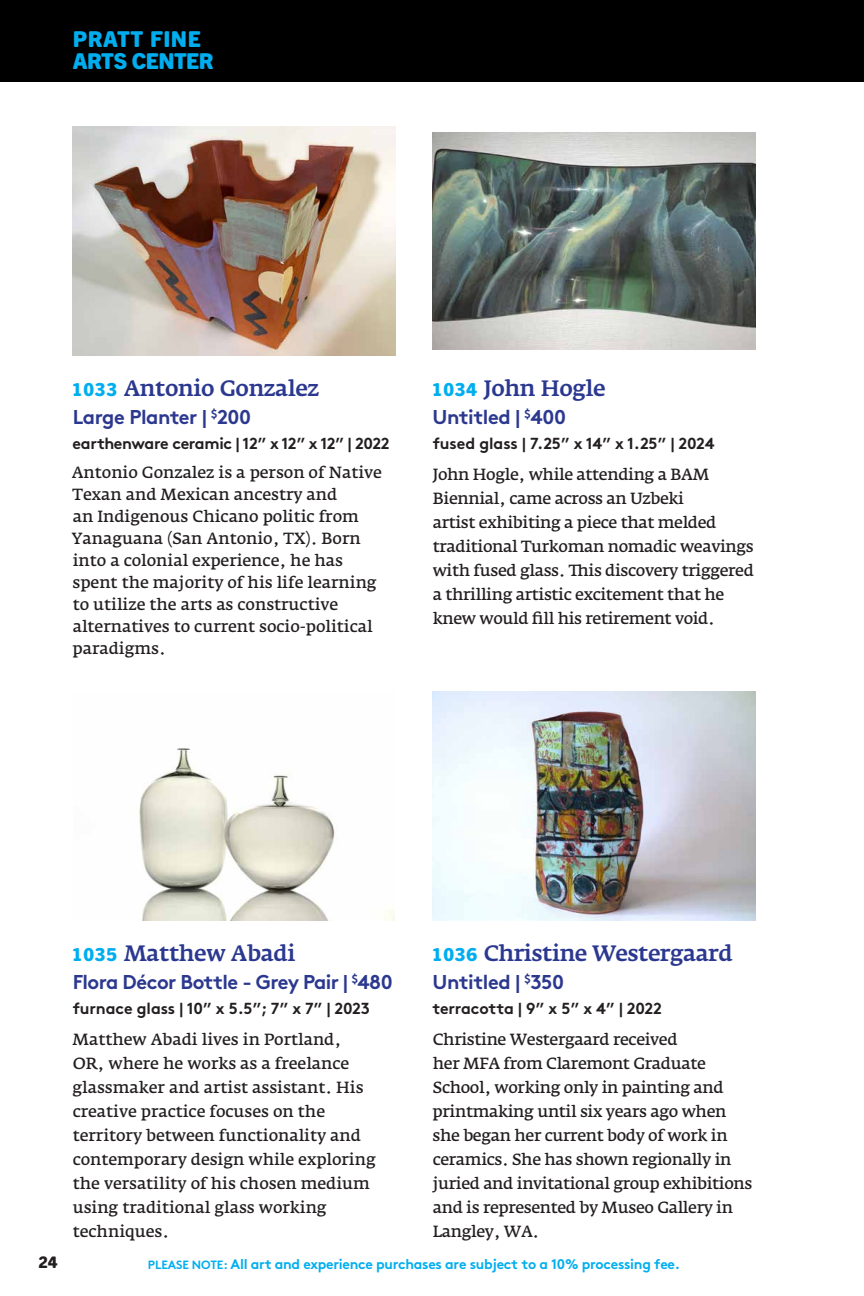
<style>
.page{position:relative;width:864px;height:1296px;background:#fff}
.page>*{position:absolute;margin:0;border:0;box-sizing:border-box;transform-origin:0 0}
.t1{font:500 22px "Fedra Serif A Pro";letter-spacing:-.02em;color:#2b388f}
.t2{font:800 22px/22px "Trade Gothic Next SR Pro";letter-spacing:-.025em;color:#00aeef}
.t3{font:700 20px "Brown Std";letter-spacing:-.025em;color:#2b388f}
.t4{font:16px/22px "Fedra Serif A Pro";letter-spacing:-.005em;color:#231f20}
.t5{font:16px/24px "Fedra Serif A Pro";letter-spacing:-.025em;color:#231f20}
.t6{font:700 16px "Brown Std";letter-spacing:-.015em;color:#231f20}
.t7{font:800 16px "Trade Gothic Next SR Pro";color:#231f20}
.t8{font:700 14px "Brown Std";letter-spacing:-.02em;color:#00aeef}
.s1{font-family:"Trade Gothic Next SR Pro";font-weight:800;font-size:18px;color:#00aeef}
.s2{font-size:12px}
</style>
<div class="page">
<img style="left:72px;top:126px;width:324px;height:230px">
<img style="left:432px;top:132px;width:324px;height:217px">
<img style="left:139px;top:748px;width:256px;height:173px">
<img style="left:432px;top:691px;width:324px;height:230px">
<div style="left:0;top:0;width:864px;height:82px;background:#000"></div>
<h1 class="t2" style="left:73px;top:26px;width:142px">PRATT FINE<br>ARTS CENTER</h1>
<h1 class="t1" style="left:72px;top:374px;width:249px"><span class="s1">1033</span> Antonio Gonzalez</h1>
<p class="t3" style="left:73px;top:405px;width:180px">Large Planter | <sup>$</sup>200</p>
<p class="t6" style="left:72px;top:433px;width:319px">earthenware ceramic | 12” x 12” x 12” | 2022</p>
<p class="t4" style="left:72px;top:461px;width:312px">Antonio Gonzalez is a person of Native Texan and Mexican ancestry and<br>an Indigenous Chicano politic from Yanaguana (San Antonio, TX). Born into a colonial experience, he has spent the majority of his life learning to utilize the arts as constructive alternatives to current socio-political paradigms.</p>
<h1 class="t1" style="left:432px;top:374px;width:175px"><span class="s1">1034</span> John Hogle</h1>
<p class="t3" style="left:433px;top:405px;width:135px">Untitled | <sup>$</sup>400</p>
<p class="t6" style="left:433px;top:433px;width:283px">fused glass | 7.25” x 14” x 1.25” | 2024</p>
<p class="t5" style="left:433px;top:462px;width:323px">John Hogle, while attending a BAM Biennial, came across an Uzbeki<br>artist exhibiting a piece that melded traditional Turkoman nomadic weavings with fused glass. This discovery triggered a thrilling artistic excitement that he knew would fill his retirement void.</p>
<p class="t7" style="left:39px;top:1251px;width:21px">24</p>
<h1 class="t1" style="left:72px;top:940px;width:225px"><span class="s1">1035</span> Matthew Abadi</h1>
<p class="t3" style="left:73px;top:970px;width:321px">Flora Décor Bottle - Grey Pair | <sup>$</sup>480</p>
<p class="t6" style="left:73px;top:998px;width:299px">furnace glass | 10” x 5.5”; 7” x 7” | 2023</p>
<p class="t4" style="left:73px;top:1027px;width:305px;line-height:24px">Matthew Abadi lives in Portland,<br>OR, where he works as a freelance glassmaker and artist assistant. His creative practice focuses on the territory between functionality and contemporary design while exploring the versatility of his chosen medium using traditional glass working techniques.</p>
<h1 class="t1" style="left:432px;top:940px;width:303px"><span class="s1">1036</span> Christine Westergaard</h1>
<p class="t3" style="left:433px;top:970px;width:133px">Untitled | <sup>$</sup>350</p>
<p class="t6" style="left:432px;top:998px;width:231px">terracotta | 9” x 5” x 4” | 2022</p>
<p class="t5" style="left:433px;top:1027px;width:321px">Christine Westergaard received<br>her MFA from Claremont Graduate School, working only in painting and printmaking until six years ago when she began her current body of work in ceramics. She has shown regionally in juried and invitational group exhibitions and is represented by Museo Gallery in Langley, WA.</p>
<p class="t8" style="left:148px;top:1255px;width:534px"><span class="s2">PLEASE NOTE:</span> All art and experience purchases are subject to a 10% processing fee.</p>
</div>
